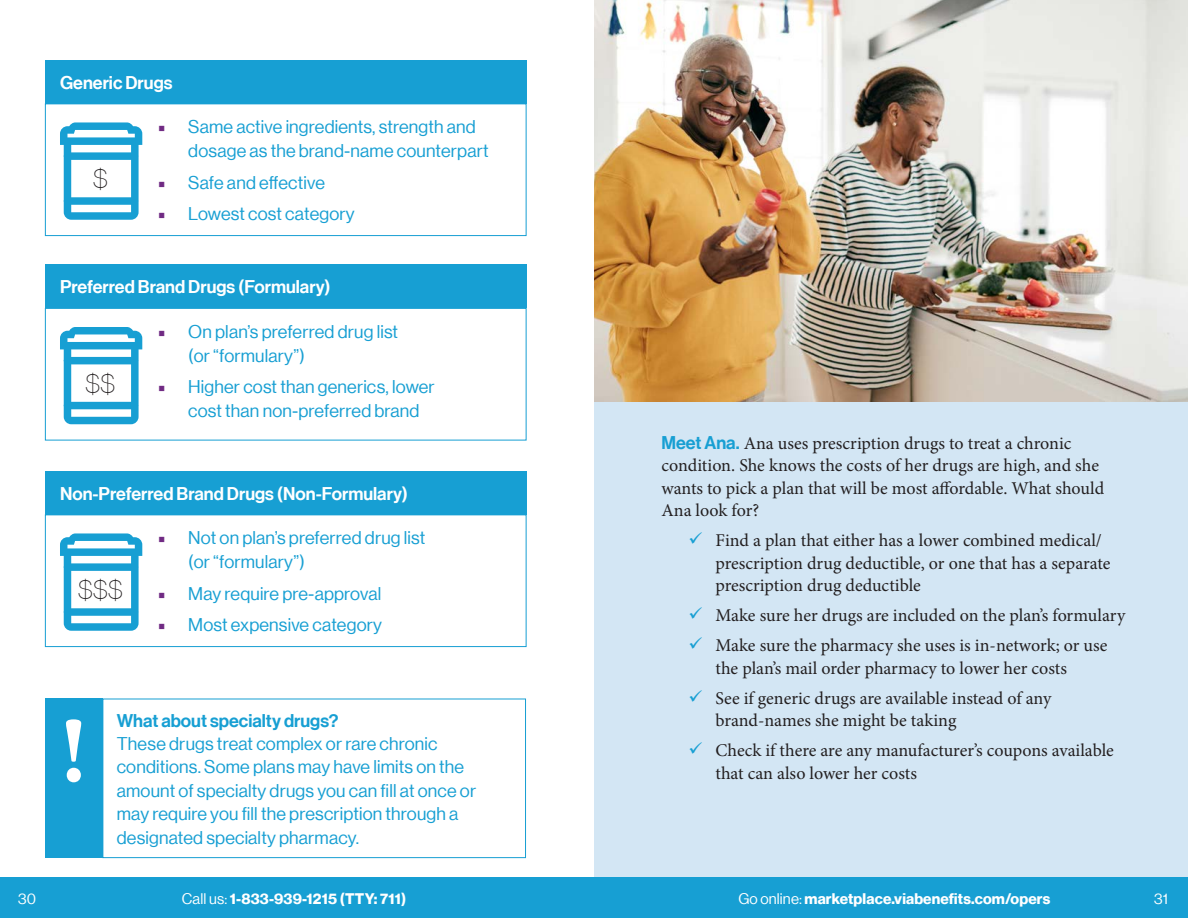
<style>
.page{position:relative;width:1188px;height:918px;background:#fff}
.page>*{position:absolute;margin:0;border:0;box-sizing:border-box;transform-origin:0 0}
.t1{font:700 93px "Minion Pro";color:#fff}
.t2{font:27px "N Haas Grotesk DS Pro 25 Th";color:#231f20}
.t3{font:18px/22.5px "Minion Pro";letter-spacing:-.005em;color:#231f20}
.t4{font:18px/24px "N Haas Grotesk DS Pro 55 Rg";letter-spacing:.01em;color:#179fd3}
.t5{font:18px "N Haas Grotesk DS Pro 65 Md";color:#fff}
.t6{font:18px "N Haas Grotesk DS Pro 65 Md";color:#179fd3}
.t7{font:15px "N Haas Grotesk DS Pro 75 Bd";letter-spacing:.01em;color:#fff}
.t8{font:15px "N Haas Grotesk DS Pro 55 Rg";color:#fff}
.s1{font-family:"Minion Pro";color:#702a83}
.s2{font-family:"N Haas Grotesk DS Pro 65 Md";color:#179fd3}
.s3{font-family:"N Haas Grotesk DS Pro 55 Rg"}
</style>
<div class="page">
<div style="left:594px;top:878px;width:594px;height:40px;background:#179fd3"></div>
<div style="left:0;top:878px;width:594px;height:40px;background:#179fd3"></div>
<div style="left:45px;top:104px;width:481px;height:132px;border:1px solid #179fd3"></div>
<div style="left:45px;top:60px;width:481px;height:44px;background:#179fd3"></div>
<svg style="left:60px;top:122px;width:82px;height:98px"></svg>
<div style="left:45px;top:308px;width:481px;height:132px;border:1px solid #179fd3"></div>
<div style="left:45px;top:265px;width:481px;height:43px;background:#179fd3"></div>
<svg style="left:60px;top:327px;width:82px;height:97px"></svg>
<div style="left:45px;top:514px;width:481px;height:133px;border:1px solid #179fd3"></div>
<div style="left:45px;top:471px;width:481px;height:44px;background:#179fd3"></div>
<svg style="left:60px;top:533px;width:82px;height:98px"></svg>
<div style="left:594px;top:256px;width:594px;height:622px;background:#d3e6f4"></div>
<div style="left:103px;top:699px;width:423px;height:159px;border:1px solid #179fd3"></div>
<div style="left:45px;top:699px;width:58px;height:159px;background:#179fd3"></div>
<img style="left:594px;top:0;width:594px;height:402px">
<p class="t5" style="left:60px;top:72px;width:114px">Generic Drugs</p>
<h2 class="t2" style="left:93px;top:164px;width:16px">$</h2>
<p class="t4" style="left:188px;top:115px;width:302px;text-indent:-30px"><span class="s1">■</span> Same active ingredients, strength and dosage as the brand-name counterpart</p>
<p class="t4" style="left:158px;top:171px;width:168px"><span class="s1">■</span> Safe and effective</p>
<p class="t4" style="left:158px;top:202px;width:198px"><span class="s1">■</span> Lowest cost category</p>
<p class="t5" style="left:60px;top:277px;width:272px">Preferred Brand Drugs (Formulary)</p>
<h2 class="t2" style="left:86px;top:368px;width:31px">$$</h2>
<p class="t4" style="left:188px;top:320px;width:211px;text-indent:-30px"><span class="s1">■</span> On plan’s preferred drug list (or “formulary”)</p>
<p class="t4" style="left:188px;top:375px;width:248px;text-indent:-30px"><span class="s1">■</span> Higher cost than generics, lower cost than non-preferred brand</p>
<p class="t5" style="left:60px;top:483px;width:350px">Non-Preferred Brand Drugs (Non-Formulary)</p>
<h2 class="t2" style="left:78px;top:575px;width:46px">$$$</h2>
<p class="t4" style="left:188px;top:526px;width:239px;text-indent:-30px"><span class="s1">■</span> Not on plan’s preferred drug list (or “formulary”)</p>
<p class="t4" style="left:158px;top:582px;width:225px"><span class="s1">■</span> May require pre-approval</p>
<p class="t4" style="left:158px;top:613px;width:225px"><span class="s1">■</span> Most expensive category</p>
<h1 class="t1" style="left:61px;top:686px;width:28px">!</h1>
<p class="t6" style="left:117px;top:710px;width:223px">What about specialty drugs?</p>
<p class="t4" style="left:117px;top:732px;width:361px;line-height:23.4px">These drugs treat complex or rare chronic conditions. Some plans may have limits on the amount of specialty drugs you can fill at once or may require you fill the prescription through a designated specialty pharmacy.</p>
<p class="t3" style="left:662px;top:432px;width:444px"><span class="s2">Meet Ana.</span> Ana uses prescription drugs to treat a chronic condition. She knows the costs of her drugs are high, and she wants to pick a plan that will be most affordable. What should Ana look for?</p>
<p class="t3" style="left:716px;top:529px;width:397px">Find a plan that either has a lower combined medical/ prescription drug deductible, or one that has a separate prescription drug deductible</p>
<p class="t3" style="left:716px;top:601px;width:411px;line-height:30px">Make sure her drugs are included on the plan’s formulary<br>Make sure the pharmacy she uses is in-network; or use</p>
<p class="t3" style="left:716px;top:653px;width:353px;line-height:30px">the plan’s mail order pharmacy to lower her costs<br>See if generic drugs are available instead of any</p>
<p class="t3" style="left:716px;top:706px;width:400px;line-height:30px">brand-names she might be taking<br>Check if there are any manufacturer’s coupons available</p>
<p class="t3" style="left:716px;top:762px;width:203px">that can also lower her costs</p>
<p class="t8" style="left:18px;top:890px;width:19px">30</p>
<p class="t7" style="left:182px;top:890px;width:226px"><span class="s3">Call us:</span> 1-833-939-1215 (TTY: 711)</p>
<p class="t7" style="left:738px;top:890px;width:313px"><span class="s3">Go online:</span> marketplace.viabenefits.com/opers</p>
<p class="t8" style="left:1154px;top:890px;width:15px">31</p>
</div>
